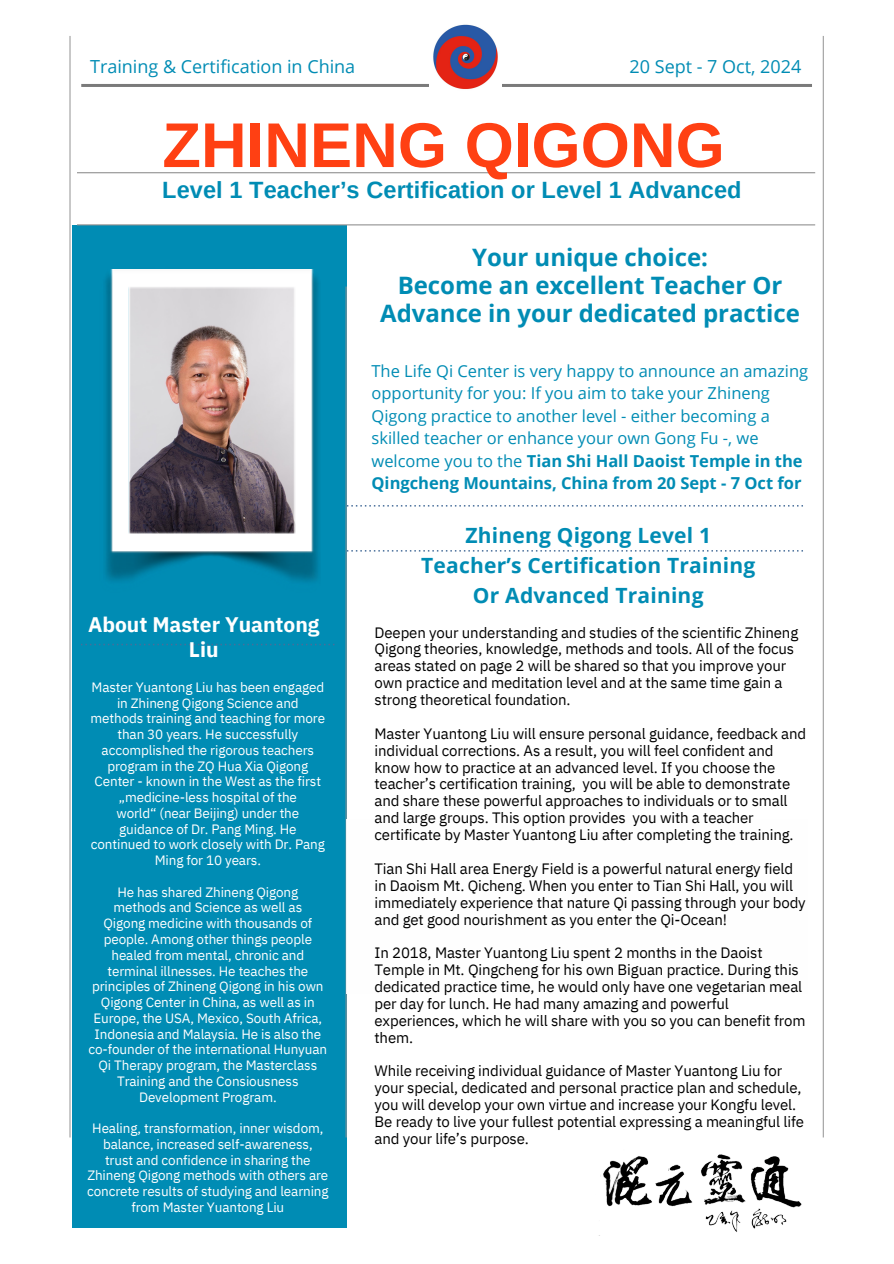
<style>
.page{position:relative;width:894px;height:1264px;background:#fff}
.page>*{position:absolute;margin:0;border:0;box-sizing:border-box;transform-origin:0 0}
.t1{font:700 63.3px "Arimo";color:#ff4013}
.t2{font:700 24px/28.2px "Open Sans";color:#008cb4;text-align:center}
.t3{font:700 23.55px "Arimo";letter-spacing:.005em;color:#008cb4}
.t4{font:700 21px/30.3px "Open Sans";letter-spacing:.01em;color:#008cb4;text-align:center}
.t5{font:700 21px/24.8px "IBM Plex Sans";color:#fff;text-align:center}
.t6{font:18px "Open Sans";color:#008cb4}
.t7{font:16.5px/22.5px "Open Sans";color:#008cb4}
.t8{font:15px/16.8px "IBM Plex Sans";letter-spacing:-.01em;color:#000}
.t9{font:13.5px "IBM Plex Sans";letter-spacing:-.01em;color:#fff}
.s1{font-weight:700}
</style>
<div class="page">
<svg style="left:382px;top:505px;width:420px;height:1px"></svg>
<svg style="left:382px;top:550px;width:420px;height:1px"></svg>
<div style="left:72px;top:225px;width:275px;height:1002px;background:#008cb4"></div>
<hr style="left:345px;top:286px;width:1px;height:851px;background:#929292">
<hr style="left:70px;top:36px;width:1px;height:1101px;background:#929292">
<hr style="left:822px;top:36px;width:1px;height:1101px;background:#929292">
<hr style="left:77px;top:172px;width:738px;height:1px;background:#929292">
<hr style="left:77px;top:224px;width:738px;height:1px;background:#929292">
<hr style="left:81px;top:84px;width:730px;height:3px;background:#7a7a7a">
<img style="left:429px;top:24px;width:72px;height:65px">
<img style="left:69px;top:115px;width:312px;height:626px">
<img style="left:104px;top:269px;width:217px;height:316px">
<img style="left:600px;top:1154px;width:202px;height:78px">
<h1 class="t6" style="left:90px;top:54px;width:267px">Training &amp; Certification in China</h1>
<h3 class="t6" style="left:629px;top:54px;width:173px">20 Sept - 7 Oct, 2024</h3>
<p class="t1" style="left:162px;top:110px;width:563px">ZHINENG QIGONG</p>
<p class="t3" style="left:162px;top:177px;width:580px">Level 1 Teacher’s Certification or Level 1 Advanced</p>
<p class="t5" style="left:88px;top:611px;width:233px">About Master Yuantong<br>Liu</p>
<p class="t9" style="left:91px;top:678px;width:234px">Master Yuantong Liu has been engaged</p>
<p class="t9" style="left:117px;top:693px;width:183px">in Zhineng Qigong Science and</p>
<p class="t9" style="left:90px;top:709px;width:236px">methods training and teaching for more</p>
<p class="t9" style="left:117px;top:725px;width:182px">than 30 years. He successfully</p>
<p class="t9" style="left:101px;top:741px;width:214px">accomplished the rigorous teachers</p>
<p class="t9" style="left:107px;top:756px;width:202px">program in the ZQ Hua Xia Qigong</p>
<p class="t9" style="left:94px;top:772px;width:228px">Center - known in the West as the first</p>
<p class="t9" style="left:119px;top:788px;width:180px">„medicine-less hospital of the</p>
<p class="t9" style="left:116px;top:804px;width:184px">world“ (near Beijing) under the</p>
<p class="t9" style="left:119px;top:819px;width:179px">guidance of Dr. Pang Ming. He</p>
<p class="t9" style="left:91px;top:835px;width:235px">continued to work closely with Dr. Pang</p>
<p class="t9" style="left:155px;top:851px;width:108px">Ming for 10 years.</p>
<p class="t9" style="left:117px;top:882px;width:182px">He has shared Zhineng Qigong</p>
<p class="t9" style="left:113px;top:898px;width:190px">methods and Science as well as</p>
<p class="t9" style="left:103px;top:914px;width:210px">Qigong medicine with thousands of</p>
<p class="t9" style="left:104px;top:930px;width:210px">people. Among other things people</p>
<p class="t9" style="left:111px;top:945px;width:194px">healed from mental, chronic and</p>
<p class="t9" style="left:107px;top:961px;width:202px">terminal illnesses. He teaches the</p>
<p class="t9" style="left:92px;top:977px;width:233px">principles of Zhineng Qigong in his own</p>
<p class="t9" style="left:101px;top:993px;width:215px">Qigong Center in China, as well as in</p>
<p class="t9" style="left:93px;top:1008px;width:230px">Europe, the USA, Mexico, South Africa,</p>
<p class="t9" style="left:95px;top:1024px;width:228px">Indonesia and Malaysia. He is also the</p>
<p class="t9" style="left:88px;top:1040px;width:240px">co-founder of the international Hunyuan</p>
<p class="t9" style="left:98px;top:1056px;width:220px">Qi Therapy program, the Masterclass</p>
<p class="t9" style="left:117px;top:1071px;width:183px">Training and the Consiousness</p>
<p class="t9" style="left:139px;top:1087px;width:139px">Development Program.</p>
<p class="t9" style="left:92px;top:1119px;width:233px">Healing, transformation, inner wisdom,</p>
<p class="t9" style="left:103px;top:1134px;width:211px">balance, increased self-awareness,</p>
<p class="t9" style="left:105px;top:1150px;width:207px">trust and confidence in sharing the</p>
<p class="t9" style="left:87px;top:1166px;width:242px">Zhineng Qigong methods with others are</p>
<p class="t9" style="left:87px;top:1182px;width:243px">concrete results of studying and learning</p>
<p class="t9" style="left:131px;top:1197px;width:154px">from Master Yuantong Liu</p>
<h2 class="t2" style="left:380px;top:243px;width:421px">Your unique choice:<br>Become an excellent Teacher Or<br>Advance in your dedicated practice</h2>
<p class="t7" style="left:371px;top:359px;width:438px">The Life Qi Center is very happy to announce an amazing opportunity for you: If you aim to take your Zhineng Qigong practice to another level - either becoming a skilled teacher or enhance your own Gong Fu -, we welcome you to the <span class="s1">Tian Shi Hall Daoist Temple in the Qingcheng Mountains, China from 20 Sept - 7 Oct for</span></p>
<p class="t4" style="left:421px;top:519px;width:335px">Zhineng Qigong Level 1<br>Teacher’s Certification Training<br>Or Advanced Training</p>
<p class="t8" style="left:374px;top:623px;width:425px">Deepen your understanding and studies of the scientific Zhineng Qigong theories, knowledge, methods and tools. All of the focus areas stated on page 2 will be shared so that you improve your own practice and meditation level and at the same time gain a strong theoretical foundation.</p>
<p class="t8" style="left:374px;top:724px;width:433px">Master Yuantong Liu will ensure personal guidance, feedback and individual corrections. As a result, you will feel confident and know how to practice at an advanced level. If you choose the teacher’s certification training, you will be able to demonstrate and share these powerful approaches to individuals or to small and large groups. This option provides you with a teacher certificate by Master Yuantong Liu after completing the training.</p>
<p class="t8" style="left:374px;top:859px;width:432px">Tian Shi Hall area Energy Field is a powerful natural energy field in Daoism Mt. Qicheng. When you enter to Tian Shi Hall, you will immediately experience that nature Qi passing through your body and get good nourishment as you enter the Qi-Ocean!</p>
<p class="t8" style="left:374px;top:944px;width:432px">In 2018, Master Yuantong Liu spent 2 months in the Daoist Temple in Mt. Qingcheng for his own Biguan practice. During this dedicated practice time, he would only have one vegetarian meal per day for lunch. He had many amazing and powerful experiences, which he will share with you so you can benefit from them.</p>
<p class="t8" style="left:374px;top:1062px;width:431px">While receiving individual guidance of Master Yuantong Liu for your special, dedicated and personal practice plan and schedule, you will develop your own virtue and increase your Kongfu level.<br>Be ready to live your fullest potential expressing a meaningful life and your life’s purpose.</p>
</div>
